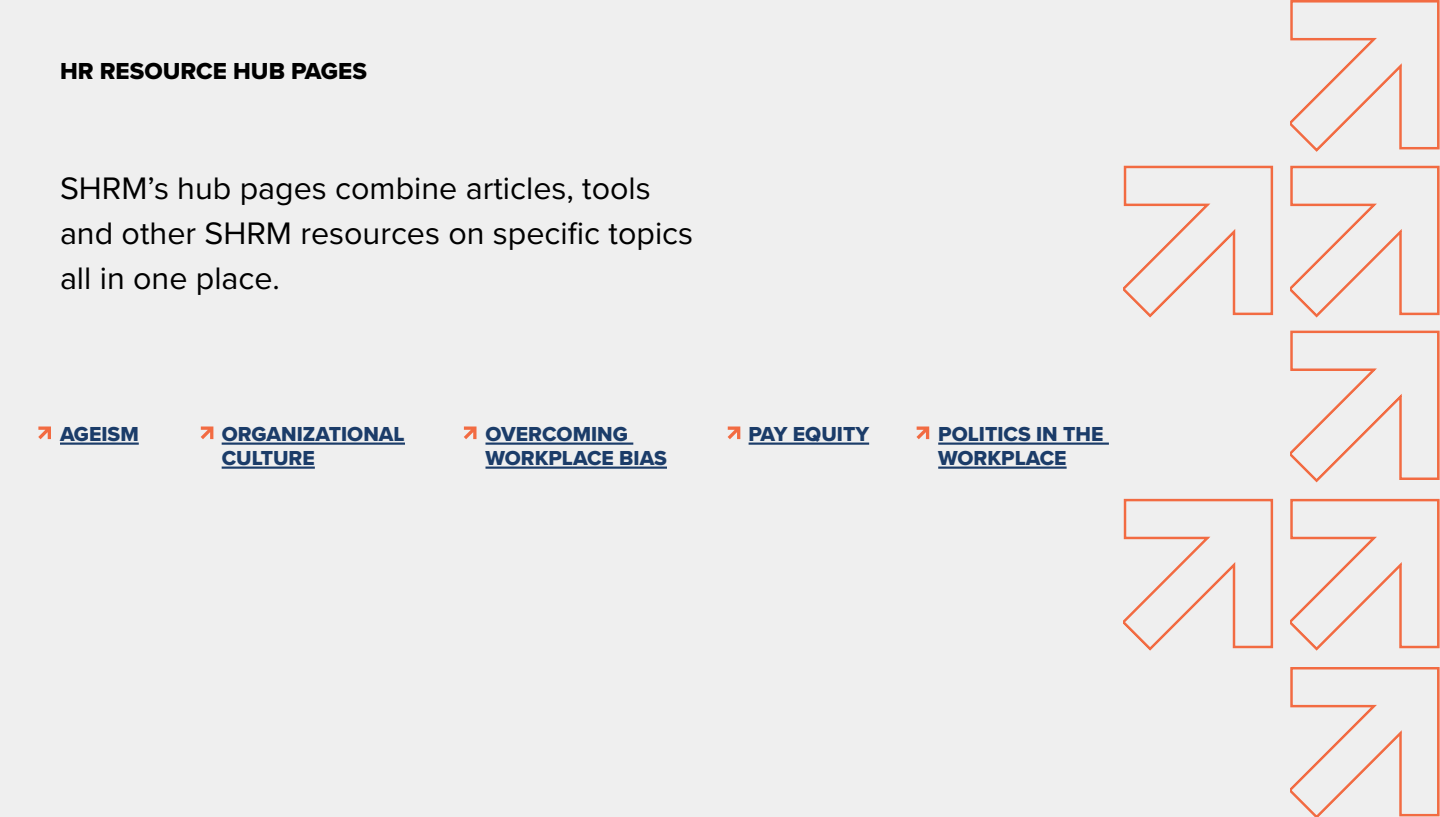
<style>
.page{position:relative;width:1440px;height:817px;background:#fff}
.page>*{position:absolute;margin:0;border:0;box-sizing:border-box;transform-origin:0 0}
.Paragraphs{font:32.25px/45px "Proxima Nova";color:#000}
.Page_titles{font:24px "Proxima Nova Extrabld";color:#000}
.blue_links{font:21px/24px "Proxima Nova Extrabld";color:#1b3c69}
</style>
<div class="page">
<div style="left:0;top:0;width:1440px;height:816px;background:#efefef"></div>
<svg style="left:1290px;top:0;width:150px;height:152px"></svg>
<svg style="left:1290px;top:165px;width:150px;height:153px"></svg>
<svg style="left:1290px;top:330px;width:150px;height:153px"></svg>
<svg style="left:1290px;top:498px;width:150px;height:153px"></svg>
<svg style="left:1290px;top:667px;width:150px;height:150px"></svg>
<svg style="left:1124px;top:165px;width:150px;height:153px"></svg>
<svg style="left:1124px;top:498px;width:150px;height:153px"></svg>
<hr style="left:749px;top:442px;width:120px;height:3px;background:#1b3c69">
<svg style="left:728px;top:426px;width:12px;height:13px"></svg>
<hr style="left:222px;top:442px;width:183px;height:3px;background:#1b3c69">
<hr style="left:222px;top:466px;width:93px;height:3px;background:#1b3c69">
<svg style="left:201px;top:426px;width:12px;height:13px"></svg>
<hr style="left:938px;top:442px;width:171px;height:3px;background:#1b3c69">
<hr style="left:938px;top:466px;width:129px;height:3px;background:#1b3c69">
<svg style="left:916px;top:426px;width:13px;height:13px"></svg>
<hr style="left:486px;top:442px;width:147px;height:3px;background:#1b3c69">
<hr style="left:486px;top:466px;width:181px;height:3px;background:#1b3c69">
<svg style="left:464px;top:426px;width:13px;height:13px"></svg>
<hr style="left:60px;top:442px;width:79px;height:3px;background:#1b3c69">
<svg style="left:38px;top:426px;width:13px;height:13px"></svg>
<p class="Page_titles" style="left:60px;top:53px;width:308px">HR RESOURCE HUB PAGES</p>
<p class="Paragraphs" style="left:60px;top:164px;width:635px">SHRM’s hub pages combine articles, tools and other SHRM resources on specific topics all in one place.</p>
<p class="blue_links" style="left:60px;top:421px;width:80px">AGEISM</p>
<p class="blue_links" style="left:222px;top:421px;width:185px">ORGANIZATIONAL<br>CULTURE</p>
<p class="blue_links" style="left:486px;top:421px;width:183px">OVERCOMING<br>WORKPLACE BIAS</p>
<p class="blue_links" style="left:749px;top:421px;width:122px">PAY EQUITY</p>
<p class="blue_links" style="left:938px;top:421px;width:167px">POLITICS IN THE<br>WORKPLACE</p>
</div>
